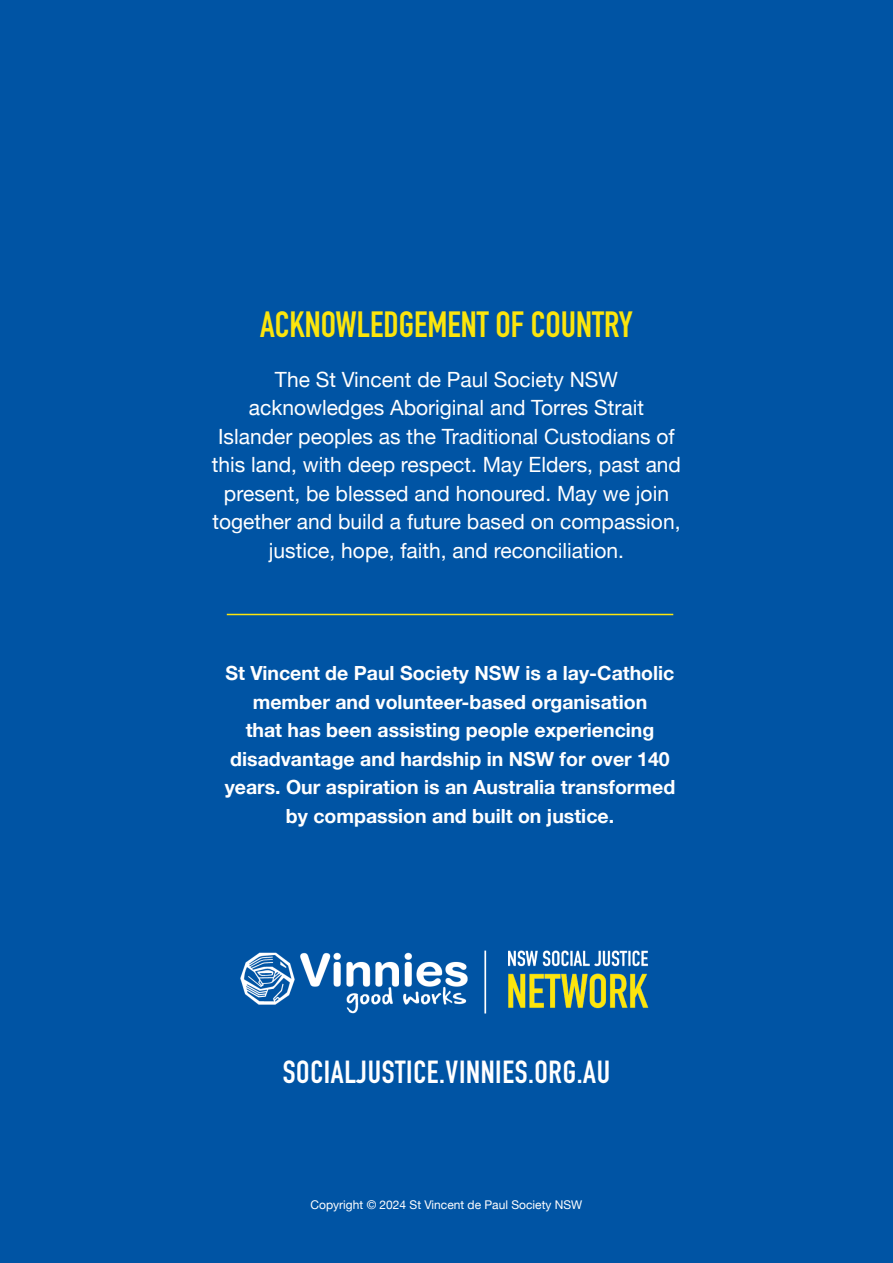
<style>
.page{position:relative;width:893px;height:1263px;background:#0054a4}
.page>*{position:absolute;margin:0;border:0;box-sizing:border-box;transform-origin:0 0}
.t1{font:700 36px "DIN Condensed";color:#fce50c}
.t2{font:700 31.5px "DIN Condensed";letter-spacing:.02em;color:#fff}
.t3{font:21px/28.5px "Helvetica Neue";color:#fff;text-align:center}
.t4{font:700 19.5px/28.5px "Helvetica Neue";color:#fff;text-align:center}
.t5{font:12px "Helvetica Neue";color:#fff}
</style>
<div class="page">
<hr style="left:227px;top:614px;width:446px;height:1px;background:#fce50c">
<img style="left:240px;top:950px;width:409px;height:64px">
<h1 class="t1" style="left:260px;top:300px;width:374px">ACKNOWLEDGEMENT OF COUNTRY</h1>
<p class="t3" style="left:212px;top:366px;width:471px">The St Vincent de Paul Society NSW acknowledges Aboriginal and Torres Strait Islander peoples as the Traditional Custodians of this land, with deep respect. May Elders, past and present, be blessed and honoured. May we join together and build a future based on compassion, justice, hope, faith, and reconciliation.</p>
<p class="t4" style="left:225px;top:659px;width:452px">St Vincent de Paul Society NSW is a lay-Catholic member and volunteer-based organisation<br>that has been assisting people experiencing disadvantage and hardship in NSW for over 140 years. Our aspiration is an Australia transformed by compassion and built on justice.</p>
<h2 class="t2" style="left:283px;top:1051px;width:329px">SOCIALJUSTICE.VINNIES.ORG.AU</h2>
<p class="t5" style="left:311px;top:1196px;width:273px">Copyright © 2024 St Vincent de Paul Society NSW</p>
</div>
